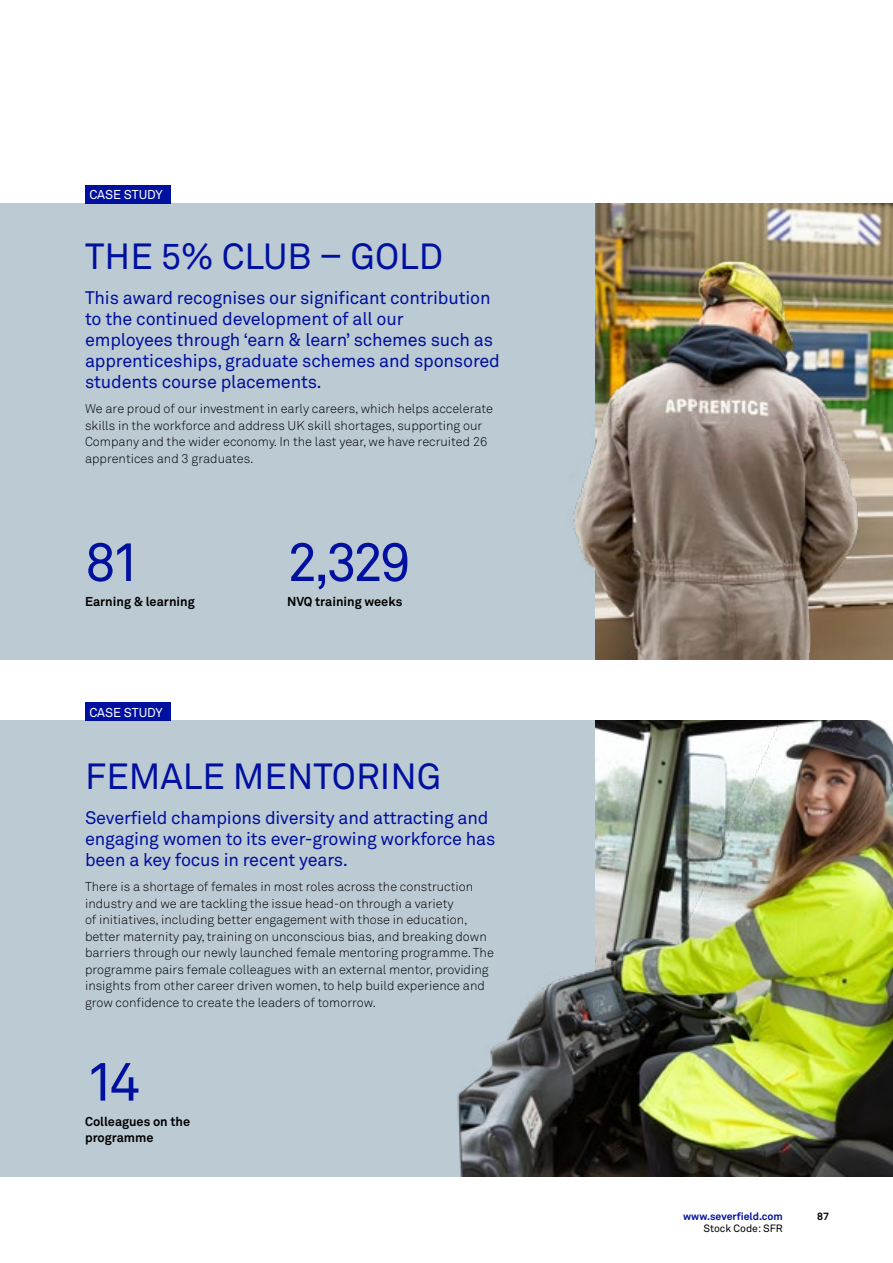
<style>
.page{position:relative;width:893px;height:1263px;background:#fff}
.page>*{position:absolute;margin:0;border:0;box-sizing:border-box;transform-origin:0 0}
.t1{font:54px "Akkurat Std";letter-spacing:-.085em;color:#00109f}
.t2{font:36px "Akkurat Std";color:#00109f}
.t3{font:18px/21px "Akkurat Std";letter-spacing:-.01em;color:#00109f}
.t4{font:300 12.75px/16.5px "Akkurat Std";color:#000}
.t5{font:700 12.75px/16.5px "Akkurat Std";color:#000}
.t6{font:12.75px "Akkurat Std";letter-spacing:-.005em;color:#fff}
.t7{font:700 10.5px "Akkurat Std";color:#00109f}
.t8{font:10.5px "Akkurat Std";color:#000}
.t9{font:700 10.5px "Akkurat Std";color:#000}
</style>
<div class="page">
<div style="left:0;top:204px;width:893px;height:456px;background:#bccad3"></div>
<div style="left:0;top:721px;width:893px;height:456px;background:#bccad3"></div>
<div style="left:85px;top:185px;width:85px;height:19px;background:#00109f"></div>
<div style="left:85px;top:702px;width:85px;height:19px;background:#00109f"></div>
<img style="left:457px;top:721px;width:436px;height:456px">
<img style="left:572px;top:204px;width:321px;height:456px">
<p class="t6" style="left:89px;top:188px;width:75px">CASE STUDY</p>
<h2 class="t2" style="left:85px;top:236px;width:359px">THE 5% CLUB – GOLD</h2>
<h3 class="t3" style="left:85px;top:288px;width:416px">This award recognises our significant contribution to the continued development of all our<br>employees through ‘earn &amp; learn’ schemes such as apprenticeships, graduate schemes and sponsored students course placements.</h3>
<p class="t4" style="left:85px;top:401px;width:409px">We are proud of our investment in early careers, which helps accelerate skills in the workforce and address UK skill shortages, supporting our Company and the wider economy. In the last year, we have recruited 26 apprentices and 3 graduates.</p>
<h1 class="t1" style="left:85px;top:531px;width:58px">81</h1>
<p class="t5" style="left:85px;top:593px;width:111px">Earning &amp; learning</p>
<p class="t6" style="left:89px;top:705px;width:75px">CASE STUDY</p>
<h1 class="t1" style="left:287px;top:531px;width:125px">2,329</h1>
<p class="t5" style="left:287px;top:593px;width:117px">NVQ training weeks</p>
<h2 class="t2" style="left:85px;top:755px;width:358px">FEMALE MENTORING</h2>
<h3 class="t3" style="left:85px;top:807px;width:412px">Severfield champions diversity and attracting and engaging women to its ever-growing workforce has been a key focus in recent years.</h3>
<p class="t4" style="left:85px;top:878px;width:410px">There is a shortage of females in most roles across the construction industry and we are tackling the issue head-on through a variety<br>of initiatives, including better engagement with those in education, better maternity pay, training on unconscious bias, and breaking down barriers through our newly launched female mentoring programme. The programme pairs female colleagues with an external mentor, providing insights from other career driven women, to help build experience and grow confidence to create the leaders of tomorrow.</p>
<h1 class="t1" style="left:85px;top:1050px;width:57px">14</h1>
<p class="t5" style="left:85px;top:1113px;width:107px">Colleagues on the programme</p>
<p class="t7" style="left:683px;top:1210px;width:101px">www.severfield.com</p>
<p class="t9" style="left:817px;top:1210px;width:13px">87</p>
<p class="t8" style="left:703px;top:1222px;width:81px">Stock Code: SFR</p>
</div>
